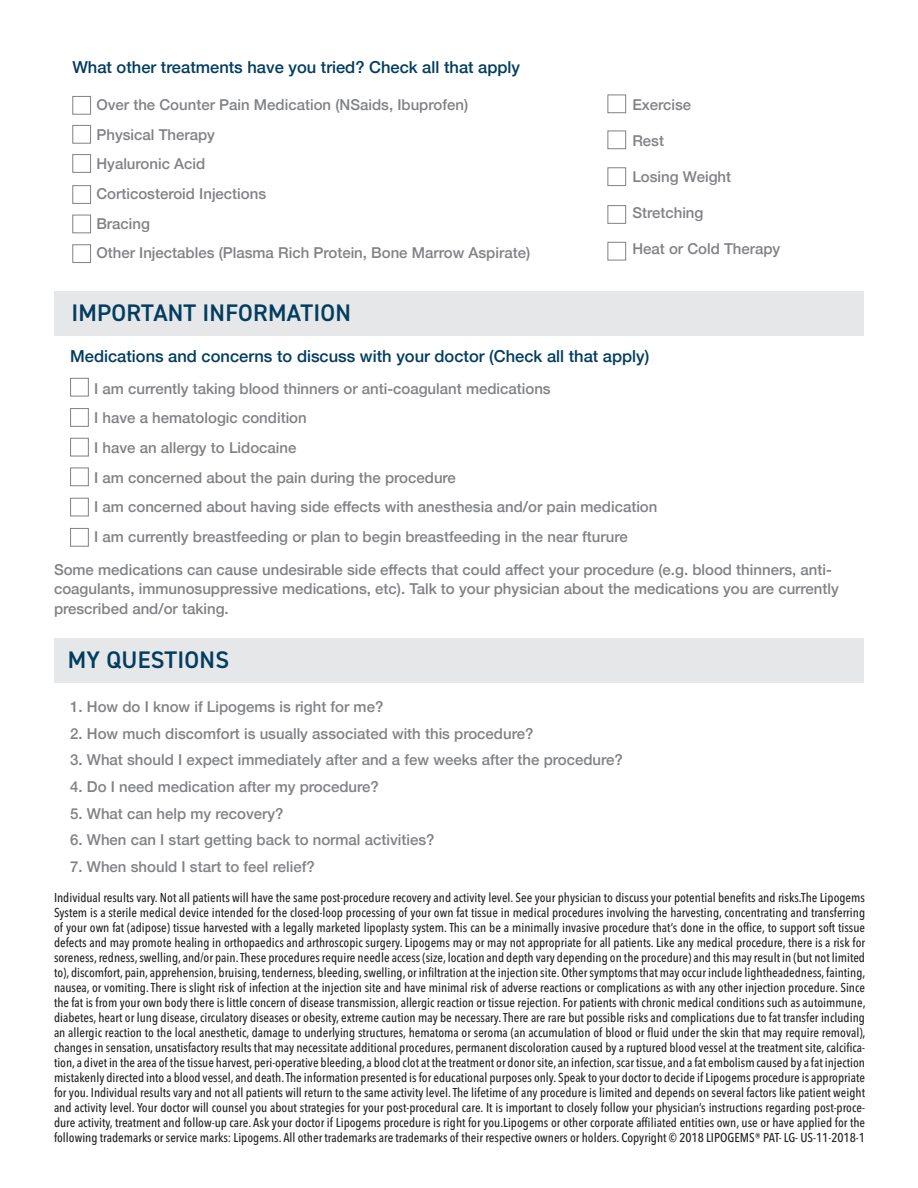
<style>
.page{position:relative;width:918px;height:1188px;background:#fff}
.page>*{position:absolute;margin:0;border:0;box-sizing:border-box;transform-origin:0 0}
.t1{font:600 24px "DIN2014";letter-spacing:.01em;color:#023c5f}
.t2{font:500 16.5px "Helvetica Neue";color:#023c5f}
.t3{font:500 15px/19.5px "Helvetica Neue";color:#808285}
.t4{font:500 condensed 12.75px/15px "Avenir Next LT Pro";color:#231f20;text-align:justify}
</style>
<div class="page">
<div style="left:72px;top:96px;width:19px;height:19px;border:1px solid #808285"></div>
<div style="left:70px;top:378px;width:19px;height:18px;border:1px solid #808285"></div>
<div style="left:72px;top:125px;width:19px;height:19px;border:1px solid #808285"></div>
<div style="left:70px;top:408px;width:19px;height:19px;border:1px solid #808285"></div>
<div style="left:72px;top:154px;width:19px;height:19px;border:1px solid #808285"></div>
<div style="left:70px;top:438px;width:19px;height:18px;border:1px solid #808285"></div>
<div style="left:72px;top:185px;width:19px;height:19px;border:1px solid #808285"></div>
<div style="left:70px;top:468px;width:19px;height:18px;border:1px solid #808285"></div>
<div style="left:72px;top:215px;width:19px;height:18px;border:1px solid #808285"></div>
<div style="left:70px;top:498px;width:19px;height:18px;border:1px solid #808285"></div>
<div style="left:72px;top:244px;width:19px;height:19px;border:1px solid #808285"></div>
<div style="left:70px;top:528px;width:19px;height:19px;border:1px solid #808285"></div>
<div style="left:608px;top:95px;width:18px;height:18px;border:1px solid #808285"></div>
<div style="left:608px;top:131px;width:18px;height:18px;border:1px solid #808285"></div>
<div style="left:608px;top:167px;width:18px;height:19px;border:1px solid #808285"></div>
<div style="left:608px;top:205px;width:18px;height:19px;border:1px solid #808285"></div>
<div style="left:608px;top:242px;width:18px;height:18px;border:1px solid #808285"></div>
<div style="left:54px;top:291px;width:810px;height:45px;background:#e6e7e9"></div>
<div style="left:54px;top:638px;width:810px;height:44px;background:#e6e7e9"></div>
<p class="t2" style="left:72px;top:54px;width:449px">What other treatments have you tried? Check all that apply</p>
<p class="t3" style="left:96px;top:94px;width:373px">Over the Counter Pain Medication (NSaids, Ibuprofen)</p>
<p class="t3" style="left:96px;top:123px;width:120px">Physical Therapy</p>
<p class="t3" style="left:96px;top:153px;width:110px">Hyaluronic Acid</p>
<p class="t3" style="left:96px;top:183px;width:171px">Corticosteroid Injections</p>
<p class="t3" style="left:96px;top:212px;width:55px">Bracing</p>
<p class="t3" style="left:96px;top:242px;width:435px">Other Injectables (Plasma Rich Protein, Bone Marrow Aspirate)</p>
<p class="t1" style="left:71px;top:297px;width:281px">IMPORTANT INFORMATION</p>
<p class="t3" style="left:632px;top:94px;width:60px">Exercise</p>
<p class="t3" style="left:632px;top:130px;width:33px">Rest</p>
<p class="t3" style="left:632px;top:166px;width:100px">Losing Weight</p>
<p class="t3" style="left:632px;top:202px;width:73px">Stretching</p>
<p class="t3" style="left:632px;top:238px;width:150px">Heat or Cold Therapy</p>
<p class="t2" style="left:70px;top:343px;width:581px">Medications and concerns to discuss with your doctor (Check all that apply)</p>
<p class="t3" style="left:94px;top:377px;width:458px">I am currently taking blood thinners or anti-coagulant medications</p>
<p class="t3" style="left:94px;top:407px;width:214px">I have a hematologic condition</p>
<p class="t3" style="left:94px;top:437px;width:204px">I have an allergy to Lidocaine</p>
<p class="t3" style="left:94px;top:466px;width:363px">I am concerned about the pain during the procedure</p>
<p class="t3" style="left:94px;top:496px;width:565px">I am concerned about having side effects with anesthesia and/or pain medication</p>
<p class="t3" style="left:94px;top:526px;width:535px">I am currently breastfeeding or plan to begin breastfeeding in the near fturure</p>
<p class="t3" style="left:54px;top:559px;width:786px">Some medications can cause undesirable side effects that could affect your procedure (e.g. blood thinners, anti&shy;coagulants, immunosuppressive medications, etc). Talk to your physician about the medications you are currently prescribed and/or taking.</p>
<p class="t1" style="left:68px;top:644px;width:163px">MY QUESTIONS</p>
<p class="t3" style="left:70px;top:696px;width:315px">1. How do I know if Lipogems is right for me?</p>
<p class="t3" style="left:70px;top:722px;width:465px">2. How much discomfort is usually associated with this procedure?</p>
<p class="t3" style="left:70px;top:749px;width:554px">3. What should I expect immediately after and a few weeks after the procedure?</p>
<p class="t3" style="left:70px;top:776px;width:310px">4. Do I need medication after my procedure?</p>
<p class="t3" style="left:70px;top:802px;width:215px">5. What can help my recovery?</p>
<p class="t3" style="left:70px;top:829px;width:366px">6. When can I start getting back to normal activities?</p>
<p class="t3" style="left:70px;top:856px;width:246px">7. When should I start to feel relief?</p>
<p class="t4" style="left:54px;top:890px;width:813px">Individual results vary. Not all patients will have the same post-procedure recovery and activity level. See your physician to discuss your potential benefits and risks.The Lipogems System is a sterile medical device intended for the closed-loop processing of your own fat tissue in medical procedures involving the harvesting, concentrating and transferring of your own fat (adipose) tissue harvested with a legally marketed lipoplasty system. This can be a minimally invasive procedure that’s done in the office, to support soft tissue defects and may promote healing in orthopaedics and arthroscopic surgery. Lipogems may or may not appropriate for all patients. Like any medical procedure, there is a risk for soreness, redness, swelling, and/or pain. These procedures require needle access (size, location and depth vary depending on the procedure) and this may result in (but not limited to), discomfort, pain, apprehension, bruising, tenderness, bleeding, swelling, or infiltration at the injection site. Other symptoms that may occur include lightheadedness, fainting, nausea, or vomiting. There is slight risk of infection at the injection site and have minimal risk of adverse reactions or complications as with any other injection procedure. Since the fat is from your own body there is little concern of disease transmission, allergic reaction or tissue rejection. For patients with chronic medical conditions such as autoimmune, diabetes, heart or lung disease, circulatory diseases or obesity, extreme caution may be necessary. There are rare but possible risks and complications due to fat transfer including an allergic reaction to the local anesthetic, damage to underlying structures, hematoma or seroma (an accumulation of blood or fluid under the skin that may require removal), changes in sensation, unsatisfactory results that may necessitate additional procedures, permanent discoloration caused by a ruptured blood vessel at the treatment site, calcifica&shy;tion, a divet in the area of the tissue harvest, peri-operative bleeding, a blood clot at the treatment or donor site, an infection, scar tissue, and a fat embolism caused by a fat injection mistakenly directed into a blood vessel, and death. The information presented is for educational purposes only. Speak to your doctor to decide if Lipogems procedure is appropriate for you. Individual results vary and not all patients will return to the same activity level. The lifetime of any procedure is limited and depends on several factors like patient weight and activity level. Your doctor will counsel you about strategies for your post-procedural care. It is important to closely follow your physician’s instructions regarding post-proce&shy;dure activity, treatment and follow-up care. Ask your doctor if Lipogems procedure is right for you.Lipogems or other corporate affiliated entities own, use or have applied for the following trademarks or service marks: Lipogems. All other trademarks are trademarks of their respective owners or holders. Copyright © 2018 LIPOGEMS® PAT- LG- US-11-2018-1</p>
</div>
